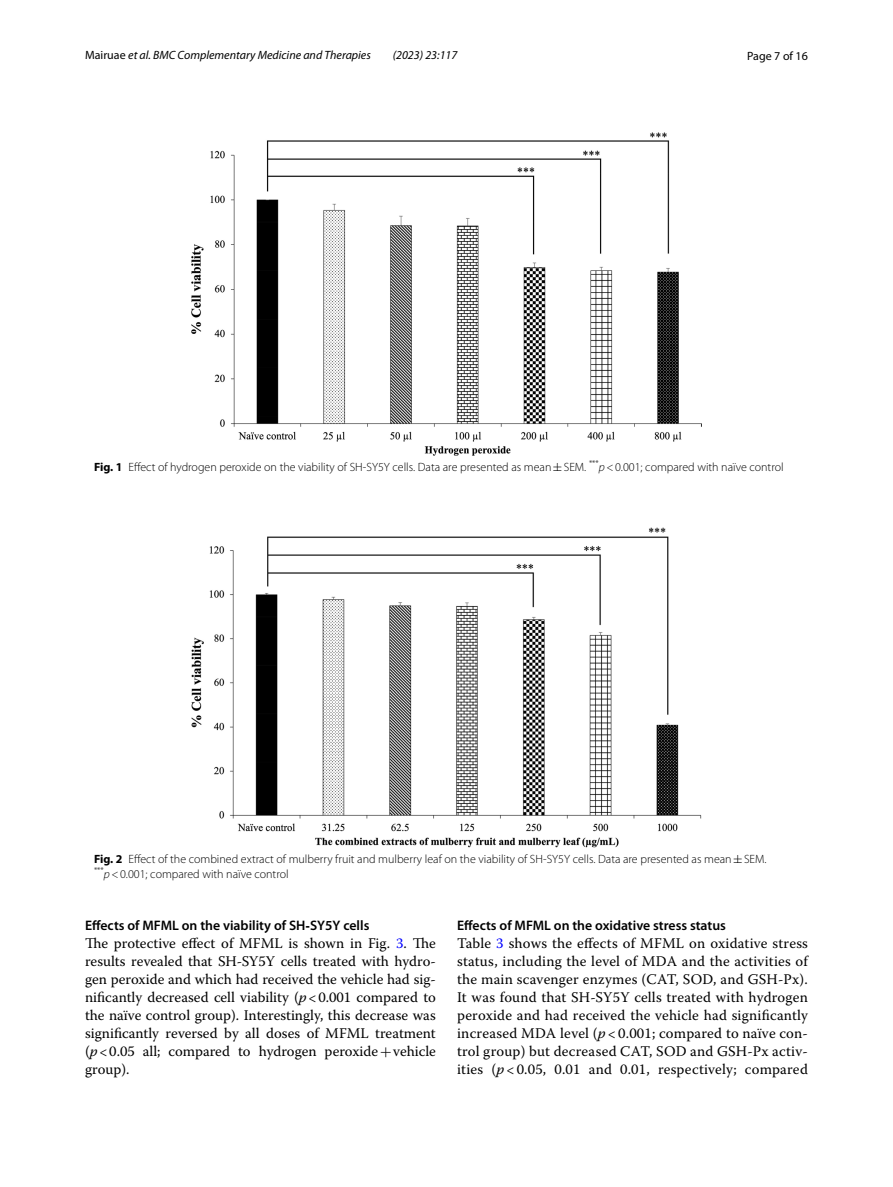
<style>
.page{position:relative;width:893px;height:1187px;background:#fff}
.page>*{position:absolute;margin:0;border:0;box-sizing:border-box;transform-origin:0 0}
.t1{font:14.7px/18px "Warnock Pro";letter-spacing:.005em;color:#000;text-align:justify}
.t2{font:600 13.8px "Myriad Pro";color:#000}
.t3{font:300 12px/15px "Myriad Pro";color:#000}
.t4{font:italic 12px "Myriad Pro";color:#000}
.t5{font:12px "Myriad Pro";color:#000}
.s1{font-style:normal}
.s2{font-weight:700}
.s3{font-family:"MTSY";font-weight:400}
.s4{font-style:italic}
.s5{font-family:"STIX";font-weight:700}
.s6{color:#00f}
.s7{font-family:"MTSY"}
</style>
<div class="page">
<img style="left:191px;top:133px;width:511px;height:322px">
<img style="left:191px;top:527px;width:511px;height:320px">
<p class="t4" style="left:85px;top:48px;width:287px"><span class="s1">Mairuae</span> et al. BMC Complementary Medicine and Therapies</p>
<p class="t4" style="left:393px;top:48px;width:66px">(2023) 23:117</p>
<p class="t5" style="left:747px;top:48px;width:62px">Page 7 of 16</p>
<p class="t3" style="left:94px;top:459px;width:691px"><span class="s2">Fig. 1</span> Effect of hydrogen peroxide on the viability of SH-SY5Y cells. Data are presented as mean<span class="s3">±</span>SEM. <sup>***</sup><span class="s4">p</span>&lt;0.001; compared with naïve control</p>
<p class="t3" style="left:94px;top:851px;width:674px"><span class="s2">Fig. 2</span> Effect of the combined extract of mulberry fruit and mulberry leaf on the viability of SH-SY5Y cells. Data are presented as mean<span class="s3">±</span>SEM. <sup>***</sup><span class="s4">p</span>&lt;0.001; compared with naïve control</p>
<p class="t2" style="left:85px;top:916px;width:286px">Effects of MFML on the viability of SH<span class="s5">‐</span>SY5Y cells</p>
<p class="t1" style="left:85px;top:934px;width:352px">The protective effect of MFML is shown in Fig. <span class="s6">3</span>. The results revealed that SH-SY5Y cells treated with hydro&shy;gen peroxide and which had received the vehicle had sig&shy;nificantly decreased cell viability (<span class="s4">p</span>&lt;0.001 compared to the naïve control group). Interestingly, this decrease was significantly reversed by all doses of MFML treatment (<span class="s4">p</span>&lt;0.05 all; compared to hydrogen peroxide<span class="s7">+</span>vehicle group).</p>
<p class="t2" style="left:457px;top:916px;width:270px">Effects of MFML on the oxidative stress status</p>
<p class="t1" style="left:457px;top:934px;width:352px">Table <span class="s6">3</span> shows the effects of MFML on oxidative stress status, including the level of MDA and the activities of the main scavenger enzymes (CAT, SOD, and GSH-Px).<br>It was found that SH-SY5Y cells treated with hydrogen peroxide and had received the vehicle had significantly increased MDA level (<span class="s4">p</span> &lt; 0.001; compared to naïve con&shy;trol group) but decreased CAT, SOD and GSH-Px activ&shy;ities (<span class="s4">p</span> &lt; 0.05, 0.01 and 0.01, respectively; compared</p>
</div>
